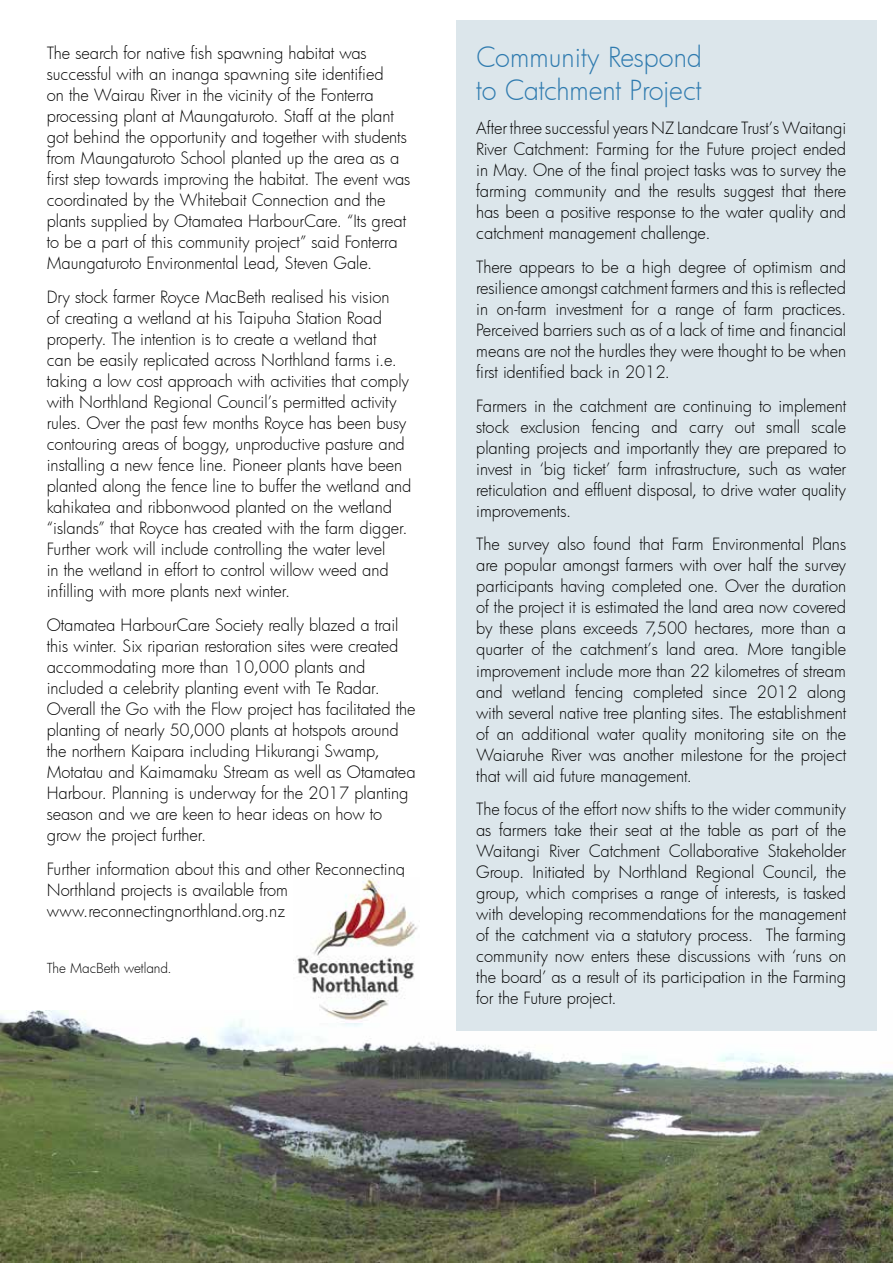
<style>
.page{position:relative;width:893px;height:1263px;background:#fff}
.page>*{position:absolute;margin:0;border:0;box-sizing:border-box;transform-origin:0 0}
.t1{font:300 27px/33px "Futura";letter-spacing:-.005em;color:#2f7baf}
.t2{font:300 16.5px/21px "Futura";letter-spacing:-.005em;color:#000;text-align:justify}
.t3{font:300 13.5px "Futura";letter-spacing:-.005em;color:#000}
</style>
<div class="page">
<img style="left:0;top:1010px;width:893px;height:252px">
<div style="left:456px;top:20px;width:421px;height:1010px;background:#dce6eb"></div>
<img style="left:293px;top:877px;width:126px;height:145px">
<p class="t2" style="left:47px;top:42px;width:365px;text-align:left">The search for native fish spawning habitat was successful with an inanga spawning site identified<br>on the Wairau River in the vicinity of the Fonterra processing plant at Maungaturoto. Staff at the plant got behind the opportunity and together with students from Maungaturoto School planted up the area as a first step towards improving the habitat. The event was coordinated by the Whitebait Connection and the plants supplied by Otamatea HarbourCare. “Its great to be a part of this community project” said Fonterra Maungaturoto Environmental Lead, Steven Gale.</p>
<p class="t2" style="left:47px;top:286px;width:366px;text-align:left">Dry stock farmer Royce MacBeth realised his vision<br>of creating a wetland at his Taipuha Station Road property. The intention is to create a wetland that<br>can be easily replicated across Northland farms i.e. taking a low cost approach with activities that comply with Northland Regional Council’s permitted activity rules. Over the past few months Royce has been busy contouring areas of boggy, unproductive pasture and installing a new fence line. Pioneer plants have been planted along the fence line to buffer the wetland and kahikatea and ribbonwood planted on the wetland “islands” that Royce has created with the farm digger.<br>Further work will include controlling the water level<br>in the wetland in effort to control willow weed and infilling with more plants next winter.</p>
<p class="t2" style="left:47px;top:614px;width:370px;text-align:left">Otamatea HarbourCare Society really blazed a trail this winter. Six riparian restoration sites were created accommodating more than 10,000 plants and included a celebrity planting event with Te Radar.<br>Overall the Go with the Flow project has facilitated the planting of nearly 50,000 plants at hotspots around the northern Kaipara including Hikurangi Swamp, Motatau and Kaimamaku Stream as well as Otamatea Harbour. Planning is underway for the 2017 planting season and we are keen to hear ideas on how to grow the project further.</p>
<p class="t2" style="left:47px;top:858px;width:360px;text-align:left">Further information about this and other Reconnecting<br>Northland projects is available from www.reconnectingnorthland.org.nz</p>
<p class="t3" style="left:47px;top:959px;width:126px">The MacBeth wetland.</p>
<h1 class="t1" style="left:476px;top:40px;width:227px">Community Respond to Catchment Project</h1>
<p class="t2" style="left:476px;top:117px;width:371px">After three successful years NZ Landcare Trust’s Waitangi River Catchment: Farming for the Future project ended in May. One of the final project tasks was to survey the farming community and the results suggest that there has been a positive response to the water quality and catchment management challenge.</p>
<p class="t2" style="left:476px;top:256px;width:371px">There appears to be a high degree of optimism and resilience amongst catchment farmers and this is reflected in on-farm investment for a range of farm practices.<br>Perceived barriers such as of a lack of time and financial means are not the hurdles they were thought to be when first identified back in 2012.</p>
<p class="t2" style="left:476px;top:395px;width:371px">Farmers in the catchment are continuing to implement stock exclusion fencing and carry out small scale planting projects and importantly they are prepared to invest in ‘big ticket’ farm infrastructure, such as water reticulation and effluent disposal, to drive water quality improvements.</p>
<p class="t2" style="left:476px;top:534px;width:371px">The survey also found that Farm Environmental Plans are popular amongst farmers with over half the survey participants having completed one. Over the duration of the project it is estimated the land area now covered by these plans exceeds 7,500 hectares, more than a quarter of the catchment’s land area. More tangible improvement include more than 22 kilometres of stream and wetland fencing completed since 2012 along with several native tree planting sites. The establishment of an additional water quality monitoring site on the Waiaruhe River was another milestone for the project that will aid future management.</p>
<p class="t2" style="left:476px;top:798px;width:371px">The focus of the effort now shifts to the wider community as farmers take their seat at the table as part of the Waitangi River Catchment Collaborative Stakeholder Group. Initiated by Northland Regional Council, the group, which comprises a range of interests, is tasked with developing recommendations for the management of the catchment via a statutory process. The farming community now enters these discussions with ‘runs on the board’ as a result of its participation in the Farming for the Future project.</p>
</div>
